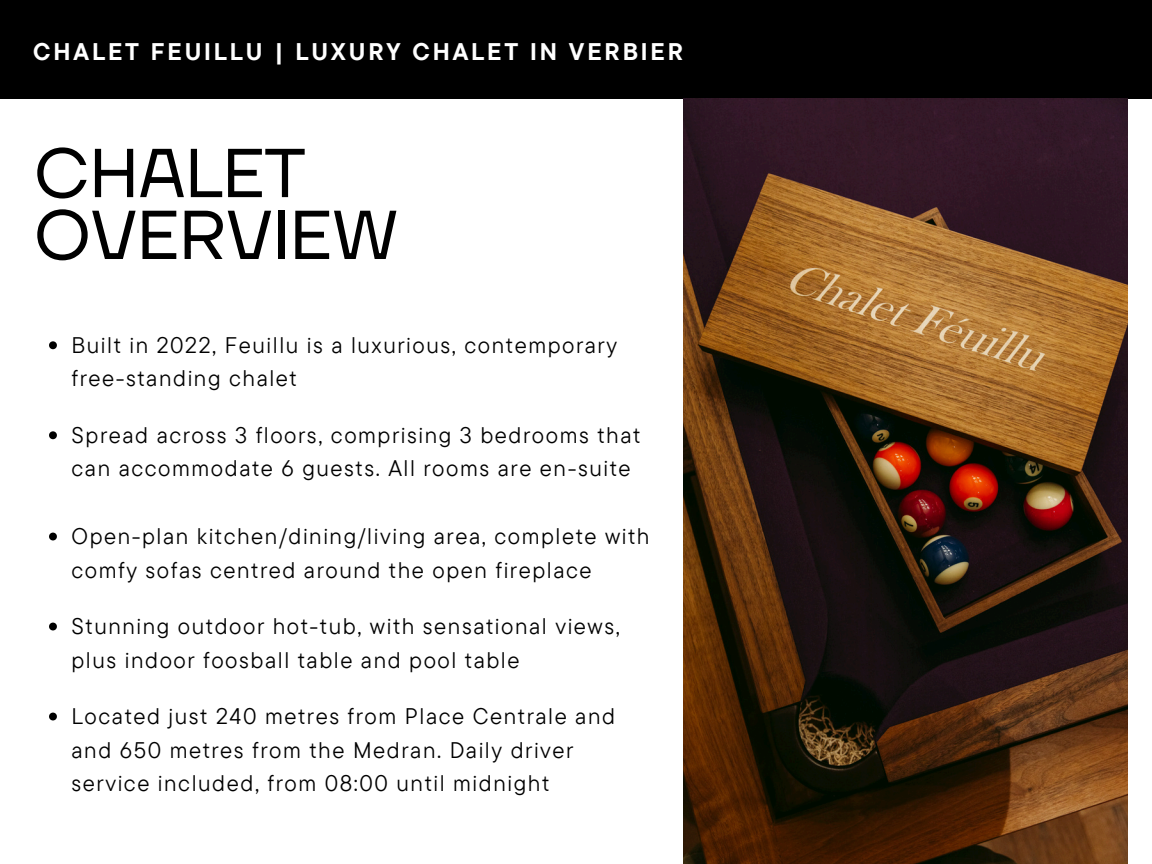
<style>
.page{position:relative;width:1152px;height:864px;background:#fff}
.page>*{position:absolute;margin:0;border:0;box-sizing:border-box;transform-origin:0 0}
.t1{font:69px/61.8px "TT Firs Neue";color:#000}
.t2{font:700 24px "TT Commons Pro";letter-spacing:.12em;color:#fff}
.t3{font:22.5px/33.8px "TT Commons Pro";letter-spacing:.07em;color:#000}
.t4{font:18.15px "Montserrat";letter-spacing:.12em;color:#fff}
</style>
<div class="page">
<div style="left:0;top:0;width:1152px;height:98px;background:#000"></div>
<img style="left:684px;top:98px;width:443px;height:766px">
<svg style="left:49px;top:341px;width:8px;height:8px"></svg>
<svg style="left:49px;top:431px;width:8px;height:8px"></svg>
<svg style="left:49px;top:533px;width:8px;height:7px"></svg>
<svg style="left:49px;top:623px;width:8px;height:7px"></svg>
<svg style="left:49px;top:713px;width:8px;height:7px"></svg>
<p class="t4" style="left:53px;top:30px;width:387px">DENT DE LION | CHALET OVERVIEW</p>
<p class="t2" style="left:33px;top:36px;width:651px">CHALET FEUILLU | LUXURY CHALET IN VERBIER</p>
<p class="t1" style="left:34px;top:145px;width:366px">CHALET<br>OVERVIEW</p>
<p class="t3" style="left:72px;top:327px;width:547px">Built in 2022, Feuillu is a luxurious, contemporary free-standing chalet</p>
<h2 class="t3" style="left:72px;top:417px;width:570px">Spread across 3 floors, comprising 3 bedrooms that can accommodate 6 guests. All rooms are en-suite</h2>
<h1 class="t3" style="left:72px;top:519px;width:580px">Open-plan kitchen/dining/living area, complete with comfy sofas centred around the open fireplace</h1>
<p class="t3" style="left:72px;top:609px;width:550px">Stunning outdoor hot-tub, with sensational views, plus indoor foosball table and pool table</p>
<p class="t3" style="left:72px;top:699px;width:545px">Located just 240 metres from Place Centrale and and 650 metres from the Medran. Daily driver service included, from 08:00 until midnight</p>
</div>
